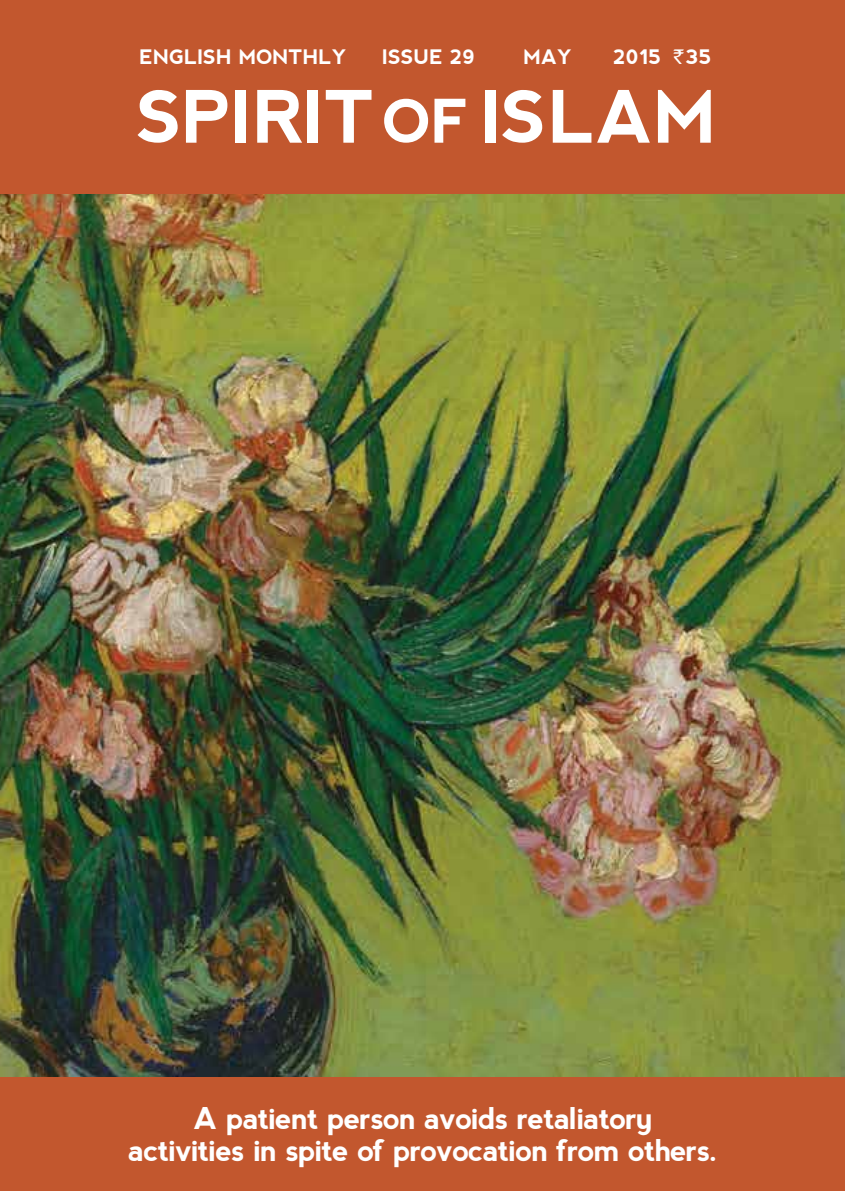
<style>
.page{position:relative;width:845px;height:1191px;background:#fff}
.page>*{position:absolute;margin:0;border:0;box-sizing:border-box;transform-origin:0 0}
.t1{font:700 72px "nevis";color:#fff}
.t2{font:700 30px/32px "nevis";letter-spacing:-.03em;color:#fff;text-align:center}
.t3{font:700 20px "nevis";color:#fff}
.s1{font-family:"Rupee Foradian";font-weight:400}
.s2{font-size:60px}
</style>
<div class="page">
<img style="left:0;top:193px;width:845px;height:884px">
<div style="left:0;top:1077px;width:845px;height:114px;background:#c2572e"></div>
<div style="left:0;top:0;width:845px;height:193px;background:#c2572e"></div>
<p class="t3" style="left:139px;top:46px;width:209px">ENGLISH MONTHLY</p>
<p class="t3" style="left:382px;top:46px;width:95px">ISSUE 29</p>
<p class="t3" style="left:523px;top:46px;width:50px">MAY</p>
<p class="t3" style="left:613px;top:46px;width:100px">2015 <span class="s1">`</span> 35</p>
<h1 class="t1" style="left:136px;top:76px;width:582px">SPIRIT<span class="s2">OF</span> ISLAM</h1>
<p class="t2" style="left:128px;top:1101px;width:591px">A patient person avoids retaliatory<br>activities in spite of provocation from others.</p>
</div>
